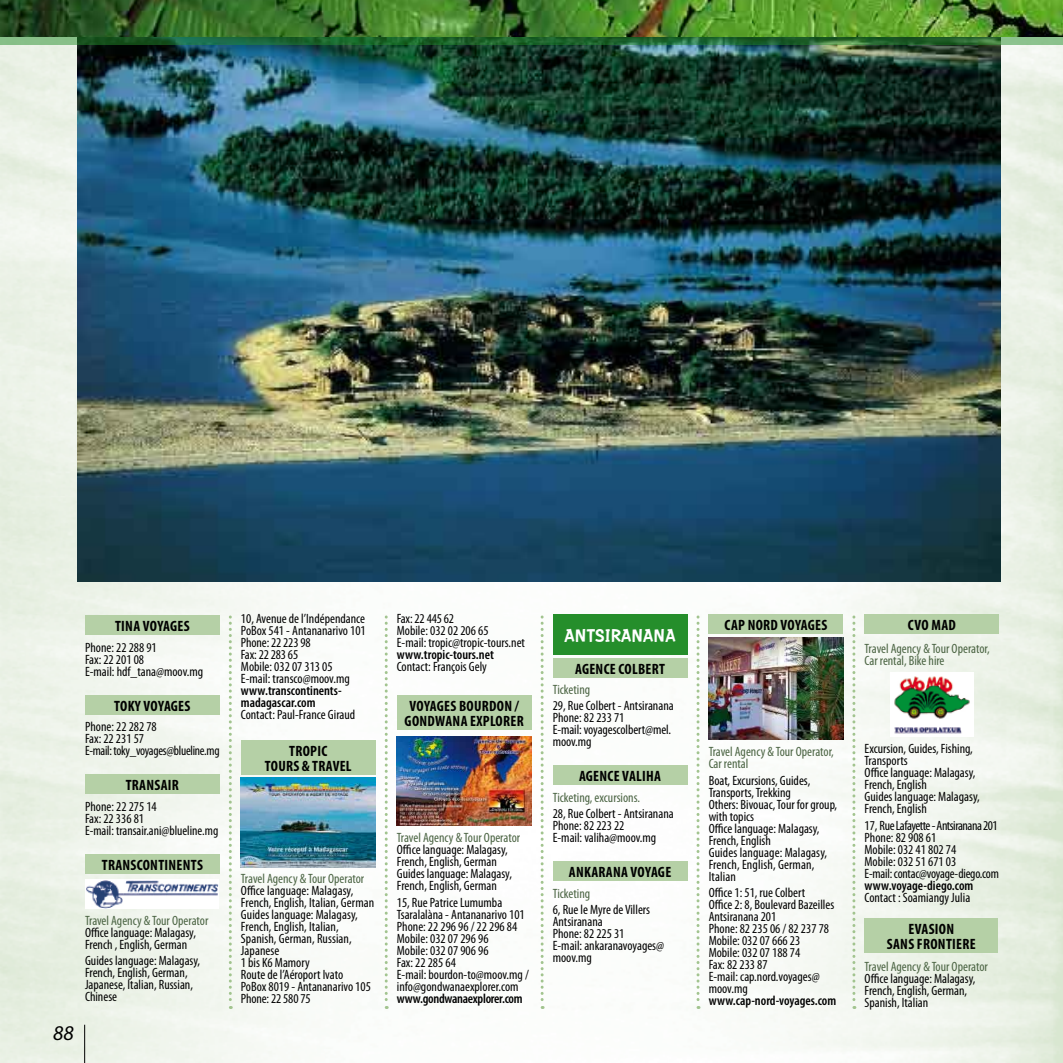
<style>
.page{position:relative;width:1063px;height:1063px;background:#fff}
.page>*{position:absolute;margin:0;border:0;box-sizing:border-box;transform-origin:0 0}
.t1{font:italic 21px "Myriad Pro";color:#000}
.t2{font:19.5px "Contemporary Brush Bold";color:#fff;scale:.95 1}
.t3{font:700 condensed 15px/15px "Myriad Pro";letter-spacing:.02em;color:#000;text-align:center}
.t4{font:condensed 13.5px/12px "Myriad Pro";color:#000}
.t5{font:condensed 13.5px/12px "Myriad Pro";color:#4b6443}
.t6{font:600 condensed 13.5px/12px "Myriad Pro";color:#000}
.t7{font:condensed 13.5px/12px "Myriad Pro";letter-spacing:-.02em;color:#000}
.t8{font:600 condensed 13.5px "Myriad Pro";letter-spacing:-.02em;color:#000}
</style>
<div class="page">
<img style="left:0;top:45px;width:1063px;height:1018px">
<svg style="left:229px;top:613px;width:3px;height:396px"></svg>
<svg style="left:385px;top:613px;width:3px;height:396px"></svg>
<svg style="left:541px;top:613px;width:3px;height:396px"></svg>
<svg style="left:697px;top:613px;width:3px;height:396px"></svg>
<svg style="left:852px;top:613px;width:3px;height:396px"></svg>
<img style="left:0;top:496px;width:1063px;height:117px">
<div style="left:85px;top:616px;width:135px;height:19px;background:#b5d0a6"></div>
<div style="left:85px;top:695px;width:135px;height:20px;background:#b5d0a6"></div>
<div style="left:85px;top:775px;width:135px;height:19px;background:#b5d0a6"></div>
<div style="left:85px;top:854px;width:135px;height:20px;background:#b5d0a6"></div>
<img style="left:85px;top:880px;width:134px;height:28px">
<div style="left:241px;top:740px;width:135px;height:35px;background:#b5d0a6"></div>
<img style="left:241px;top:778px;width:135px;height:89px">
<div style="left:397px;top:695px;width:134px;height:35px;background:#b5d0a6"></div>
<img style="left:397px;top:736px;width:135px;height:90px">
<div style="left:553px;top:615px;width:134px;height:40px;background:#258e2b"></div>
<div style="left:553px;top:659px;width:134px;height:19px;background:#b5d0a6"></div>
<div style="left:553px;top:766px;width:134px;height:19px;background:#b5d0a6"></div>
<div style="left:553px;top:862px;width:134px;height:19px;background:#b5d0a6"></div>
<div style="left:709px;top:615px;width:134px;height:19px;background:#b5d0a6"></div>
<img style="left:709px;top:637px;width:134px;height:103px">
<div style="left:865px;top:614px;width:134px;height:20px;background:#b5d0a6"></div>
<img style="left:891px;top:673px;width:82px;height:64px">
<div style="left:865px;top:918px;width:133px;height:35px;background:#b5d0a6"></div>
<img style="left:77px;top:45px;width:924px;height:537px">
<hr style="left:84px;top:1025px;width:1px;height:38px;background:#000">
<svg style="left:0;top:36px;width:1062px;height:9px;background:#2f7139"></svg>
<img style="left:0;top:0;width:1063px;height:36px">
<p class="t3" style="left:115px;top:618px;width:76px">TINA VOYAGES</p>
<p class="t4" style="left:85px;top:641px;width:120px">Phone: 22 288 91<br>Fax: 22 201 08<br>E-mail: hdf_tana@moov.mg</p>
<p class="t3" style="left:114px;top:698px;width:78px">TOKY VOYAGES</p>
<p class="t7" style="left:85px;top:721px;width:136px">Phone: 22 282 78<br>Fax: 22 231 57<br>E-mail: toky_voyages@blueline.mg</p>
<p class="t3" style="left:126px;top:777px;width:55px">TRANSAIR</p>
<p class="t4" style="left:85px;top:800px;width:135px">Phone: 22 275 14<br>Fax: 22 336 81<br>E-mail: transair.ani@blueline.mg</p>
<p class="t3" style="left:102px;top:857px;width:103px">TRANSCONTINENTS</p>
<h1 class="t1" style="left:53px;top:1020px;width:22px">88</h1>
<p class="t5" style="left:85px;top:914px;width:125px">Travel Agency &amp; Tour Operator</p>
<p class="t4" style="left:85px;top:926px;width:112px">Office language: Malagasy,<br>French , English, German</p>
<p class="t4" style="left:85px;top:955px;width:117px">Guides language: Malagasy,<br>French, English, German,<br>Japanese, Italian, Russian,<br>Chinese</p>
<p class="t4" style="left:241px;top:613px;width:126px">10, Avenue de l’Indépendance<br>PoBox 541 - Antananarivo 101<br>Phone: 22 223 98<br>Fax: 22 283 65<br>Mobile: 032 07 313 05<br>E-mail: transco@moov.mg</p>
<p class="t6" style="left:241px;top:685px;width:102px">www.transcontinents&shy;madagascar.com</p>
<p class="t4" style="left:241px;top:709px;width:116px">Contact: Paul-France Giraud</p>
<p class="t3" style="left:265px;top:743px;width:88px">TROPIC<br>TOURS &amp; TRAVEL</p>
<p class="t5" style="left:241px;top:872px;width:125px">Travel Agency &amp; Tour Operator</p>
<p class="t4" style="left:241px;top:884px;width:135px">Office language: Malagasy,<br>French, English, Italian, German<br>Guides language: Malagasy,<br>French, English, Italian,<br>Spanish, German, Russian,<br>Japanese<br>1 bis K6 Mamory<br>Route de l’Aéroport Ivato<br>PoBox 8019 - Antananarivo 105<br>Phone: 22 580 75</p>
<p class="t4" style="left:397px;top:613px;width:130px">Fax: 22 445 62<br>Mobile: 032 02 206 65<br>E-mail: tropic@tropic-tours.net</p>
<p class="t6" style="left:397px;top:649px;width:99px">www.tropic-tours.net</p>
<p class="t4" style="left:397px;top:661px;width:92px">Contact: François Gely</p>
<p class="t3" style="left:405px;top:698px;width:121px">VOYAGES BOURDON /<br>GONDWANA EXPLORER</p>
<p class="t5" style="left:397px;top:832px;width:125px">Travel Agency &amp; Tour Operator</p>
<p class="t4" style="left:397px;top:844px;width:117px">Office language: Malagasy,<br>French, English, German<br>Guides language: Malagasy,<br>French, English, German</p>
<p class="t4" style="left:397px;top:896px;width:133px">15, Rue Patrice Lumumba<br>Tsaralalàna - Antananarivo 101<br>Phone: 22 296 96 / 22 296 84<br>Mobile: 032 07 296 96<br>Mobile: 032 07 906 96<br>Fax: 22 285 64<br>E-mail: bourdon-to@moov.mg / info@gondwanaexplorer.com</p>
<p class="t8" style="left:397px;top:990px;width:127px">www.gondwanaexplorer.com</p>
<h2 class="t2" style="left:565px;top:624px;width:118px">ANTSIRANANA</h2>
<p class="t3" style="left:575px;top:661px;width:91px">AGENCE COLBERT</p>
<p class="t5" style="left:553px;top:683px;width:39px">Ticketing</p>
<p class="t4" style="left:553px;top:700px;width:122px">29, Rue Colbert - Antsiranana<br>Phone: 82 233 71<br>E-mail: voyagescolbert@mel. moov.mg</p>
<p class="t3" style="left:579px;top:768px;width:84px">AGENCE VALIHA</p>
<p class="t5" style="left:553px;top:791px;width:89px">Ticketing, excursions.</p>
<p class="t4" style="left:553px;top:808px;width:122px">28, Rue Colbert - Antsiranana<br>Phone: 82 223 22<br>E-mail: valiha@moov.mg</p>
<p class="t3" style="left:569px;top:864px;width:104px">ANKARANA VOYAGE</p>
<p class="t5" style="left:553px;top:887px;width:39px">Ticketing</p>
<p class="t4" style="left:553px;top:904px;width:113px">6, Rue le Myre de Villers<br>Antsiranana<br>Phone: 82 225 31<br>E-mail: ankaranavoyages@ moov.mg</p>
<p class="t3" style="left:725px;top:617px;width:104px">CAP NORD VOYAGES</p>
<p class="t3" style="left:908px;top:617px;width:49px">CVO MAD</p>
<p class="t5" style="left:865px;top:642px;width:127px">Travel Agency &amp; Tour Operator,<br>Car rental, Bike hire</p>
<p class="t5" style="left:709px;top:746px;width:127px">Travel Agency &amp; Tour Operator,<br>Car rental</p>
<p class="t4" style="left:709px;top:774px;width:130px">Boat, Excursions, Guides,<br>Transports, Trekking<br>Others: Bivouac, Tour for group, with topics<br>Office language: Malagasy,<br>French, English<br>Guides language: Malagasy,<br>French, English, German,<br>Italian</p>
<p class="t4" style="left:709px;top:887px;width:127px">Office 1: 51, rue Colbert<br>Office 2: 8, Boulevard Bazeilles<br>Antsiranana 201<br>Phone: 82 235 06 / 82 237 78<br>Mobile: 032 07 666 23<br>Mobile: 032 07 188 74<br>Fax: 82 233 87<br>E-mail: cap.nord.voyages@ moov.mg</p>
<p class="t6" style="left:709px;top:995px;width:129px">www.cap-nord-voyages.com</p>
<p class="t4" style="left:865px;top:743px;width:117px">Excursion, Guides, Fishing,<br>Transports<br>Office language: Malagasy,<br>French, English<br>Guides language: Malagasy,<br>French, English</p>
<p class="t4" style="left:865px;top:819px;width:136px">17, Rue Lafayette - Antsiranana 201<br>Phone: 82 908 61<br>Mobile: 032 41 802 74<br>Mobile: 032 51 671 03<br>E-mail: contac@voyage-diego.com</p>
<p class="t6" style="left:865px;top:879px;width:110px">www.voyage-diego.com</p>
<p class="t4" style="left:865px;top:891px;width:107px">Contact : Soamiangy Julia</p>
<p class="t3" style="left:887px;top:921px;width:90px">EVASION<br>SANS FRONTIERE</p>
<p class="t5" style="left:865px;top:960px;width:125px">Travel Agency &amp; Tour Operator</p>
<p class="t4" style="left:865px;top:972px;width:112px">Office language: Malagasy,<br>French, English, German,<br>Spanish, Italian</p>
</div>
